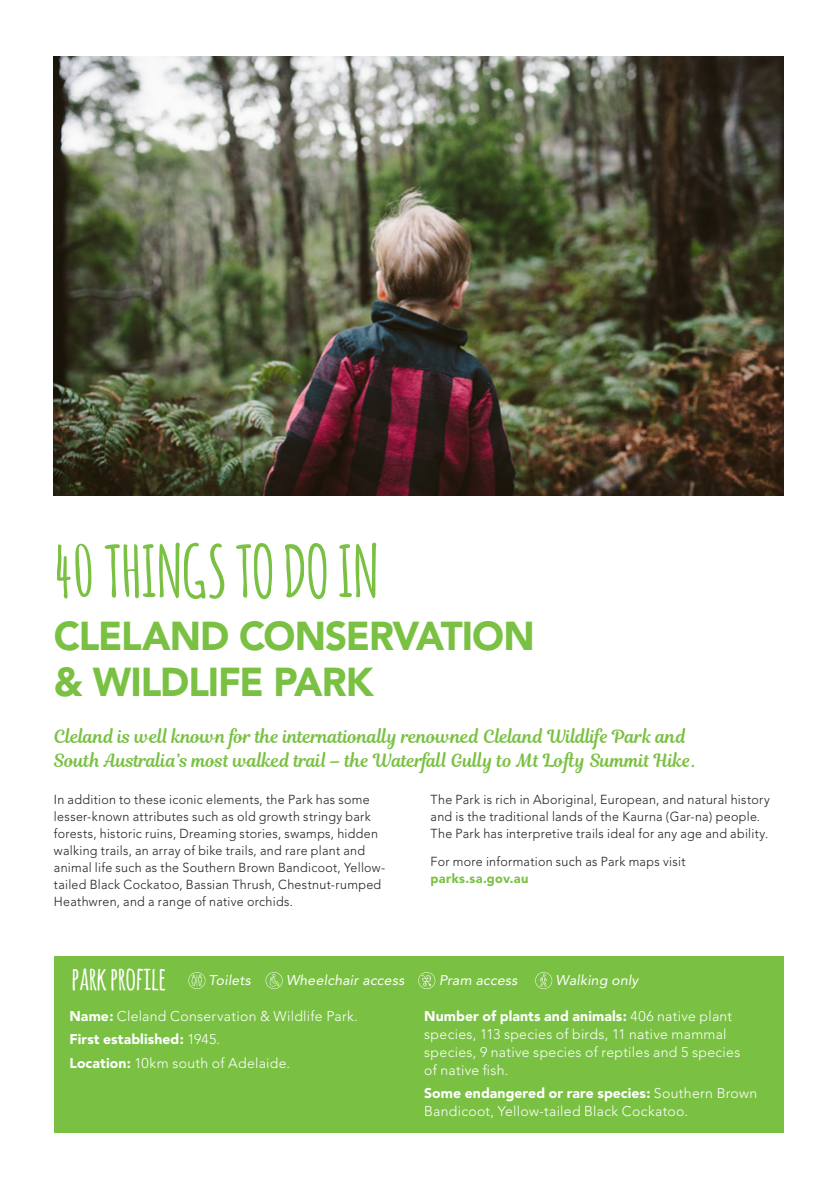
<style>
.page{position:relative;width:840px;height:1191px;background:#fff}
.page>*{position:absolute;margin:0;border:0;box-sizing:border-box;transform-origin:0 0}
.t1{font:700 70px "Amatic";letter-spacing:.005em;color:#7ac143}
.t2{font:900 40px/46px "Avenir";letter-spacing:-.03em;color:#7ac143;scale:.96 1}
.t3{font:700 32px "Amatic";color:#fff}
.t4{font:18px/24px "Magnolia Script";color:#7ac143}
.t5{font:300 14px/18px "Avenir";letter-spacing:.02em;color:#fff}
.t6{font:italic 14px "Avenir";letter-spacing:.02em;color:#fff}
.t7{font:300 13px/17px "Avenir";letter-spacing:.025em;color:#231f20;scale:.96 1}
.t8{font:900 13px "Avenir";letter-spacing:.025em;color:#7ac143}
.s1{font-weight:900}
</style>
<div class="page">
<div style="left:54px;top:956px;width:728px;height:177px;background:#7ac143"></div>
<img style="left:54px;top:57px;width:728px;height:438px">
<svg style="left:188px;top:972px;width:17px;height:17px"></svg>
<svg style="left:265px;top:972px;width:17px;height:17px"></svg>
<svg style="left:418px;top:972px;width:17px;height:17px"></svg>
<svg style="left:535px;top:972px;width:17px;height:17px"></svg>
<h1 class="t1" style="left:54px;top:521px;width:326px">40 THINGS TO DO IN</h1>
<h2 class="t2" style="left:54px;top:613px;width:502px">CLELAND CONSERVATION &amp; WILDLIFE PARK</h2>
<h3 class="t4" style="left:54px;top:724px;width:643px">Cleland is well known for the internationally renowned Cleland Wildlife Park and<br>South Australia’s most walked trail – the Waterfall Gully to Mt Lofty Summit Hike.</h3>
<p class="t7" style="left:54px;top:791px;width:346px">In addition to these iconic elements, the Park has some lesser-known attributes such as old growth stringy bark forests, historic ruins, Dreaming stories, swamps, hidden walking trails, an array of bike trails, and rare plant and animal life such as the Southern Brown Bandicoot, Yellow&shy;tailed Black Cockatoo, Bassian Thrush, Chestnut-rumped Heathwren, and a range of native orchids.</p>
<p class="t7" style="left:430px;top:791px;width:354px">The Park is rich in Aboriginal, European, and natural history and is the traditional lands of the Kaurna (Gar-na) people.<br>The Park has interpretive trails ideal for any age and ability.</p>
<p class="t7" style="left:430px;top:853px;width:267px">For more information such as Park maps visit</p>
<p class="t8" style="left:430px;top:870px;width:99px">parks.sa.gov.au</p>
<h3 class="t3" style="left:72px;top:955px;width:95px">park profile</h3>
<p class="t5" style="left:69px;top:1004px;width:290px;line-height:23.6px"><span class="s1">Name:</span> Cleland Conservation &amp; Wildlife Park.<br><span class="s1">First established:</span> 1945.<br><span class="s1">Location:</span> 10km south of Adelaide.</p>
<p class="t5" style="left:424px;top:1007px;width:317px"><span class="s1">Number of plants and animals:</span> 406 native plant species, 113 species of birds, 11 native mammal species, 9 native species of reptiles and 5 species of native fish.</p>
<p class="t5" style="left:424px;top:1084px;width:334px"><span class="s1">Some endangered or rare species:</span> Southern Brown<br>Bandicoot, Yellow-tailed Black Cockatoo.</p>
<p class="t6" style="left:208px;top:971px;width:44px">Toilets</p>
<p class="t6" style="left:286px;top:971px;width:120px">Wheelchair access</p>
<p class="t6" style="left:439px;top:971px;width:80px">Pram access</p>
<p class="t6" style="left:555px;top:972px;width:84px">Walking only</p>
</div>
